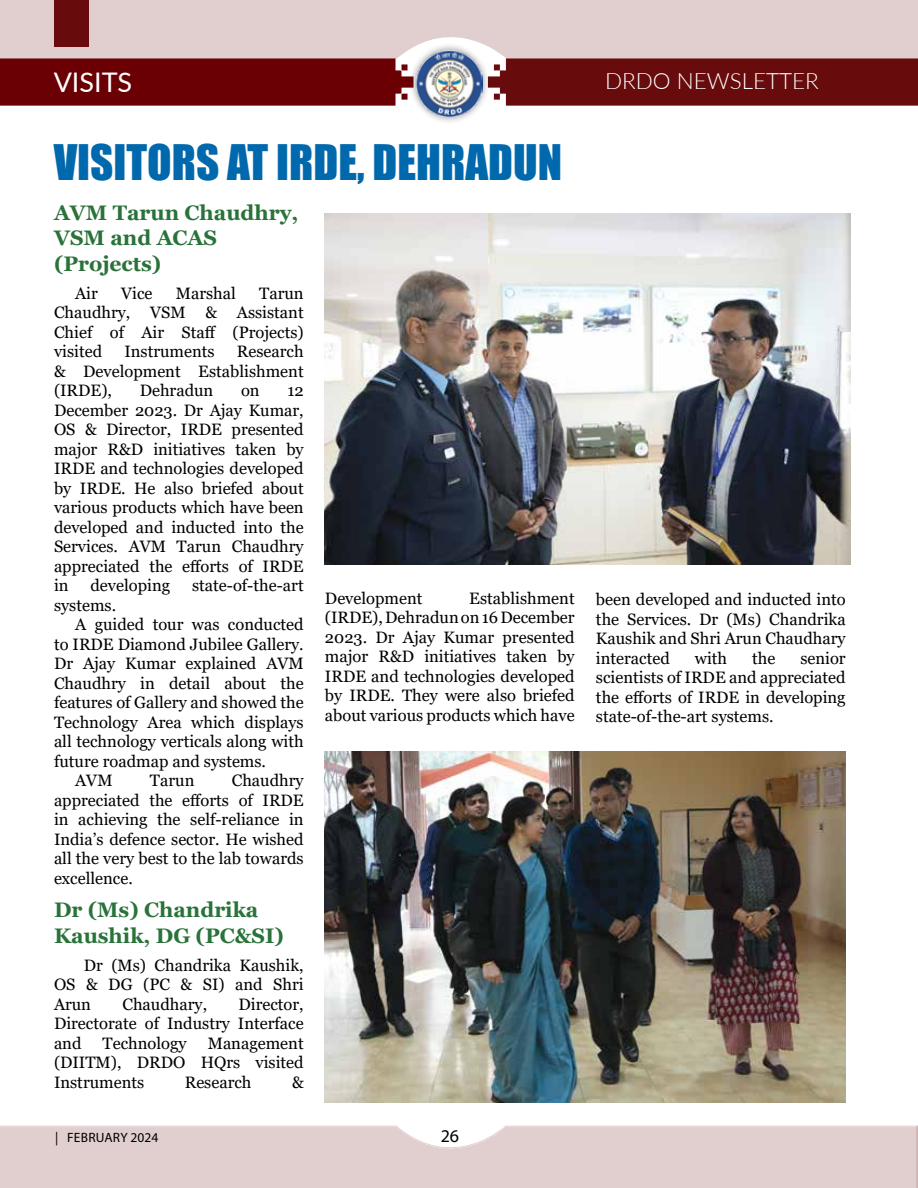
<style>
.page{position:relative;width:918px;height:1188px;background:#fff}
.page>*{position:absolute;margin:0;border:0;box-sizing:border-box;transform-origin:0 0}
.t1{font:45px "Impact";color:#0068ac}
.t2{font:27px "Lato";color:#fff}
.t3{font:300 22.5px "Lato";color:#fff}
.t4{font:700 21px/25.2px "Georgia";color:#297239}
.t5{font:18px "Myriad Pro";color:#000}
.t6{font:16.5px/19.5px "Georgia";color:#000;text-align:justify}
.t7{font:13.5px "Myriad Pro";letter-spacing:.015em;color:#000}
</style>
<div class="page">
<div style="left:0;top:59px;width:409px;height:47px;background:#6b0004"></div>
<div style="left:491px;top:59px;width:427px;height:47px;background:#680b0d"></div>
<div style="left:0;top:0;width:918px;height:59px;background:#e1cfcf"></div>
<svg style="left:0;top:1125px;width:916px;height:2px"></svg>
<div style="left:0;top:1127px;width:916px;height:61px;background:#e1cfcf"></div>
<svg style="left:916px;top:1125px;width:2px;height:63px"></svg>
<div style="left:409px;top:43px;width:82px;height:82px;background:#000;opacity:.5"></div>
<img style="left:417px;top:51px;width:66px;height:66px">
<div style="left:55px;top:0;width:34px;height:46px;background:#680b0d"></div>
<img style="left:324px;top:213px;width:526px;height:351px">
<img style="left:324px;top:752px;width:522px;height:351px">
<h2 class="t2" style="left:54px;top:63px;width:80px">VISITS</h2>
<h3 class="t3" style="left:605px;top:65px;width:215px">DRDO NEWSLETTER</h3>
<h1 class="t1" style="left:54px;top:128px;width:510px">VISITORS AT IRDE, DEHRADUN</h1>
<p class="t4" style="left:54px;top:200px;width:246px">AVM Tarun Chaudhry,<br>VSM and ACAS (Projects)</p>
<p class="t6" style="left:75px;top:284px;width:24px">Air</p>
<p class="t6" style="left:121px;top:284px;width:33px">Vice</p>
<p class="t6" style="left:176px;top:284px;width:62px">Marshal</p>
<p class="t6" style="left:54px;top:284px;width:251px;text-indent:205px">Tarun Chaudhry, VSM &amp; Assistant Chief of Air Staff (Projects) visited</p>
<p class="t6" style="left:54px;top:342px;width:251px;text-indent:183px">Research &amp; Development Establishment (IRDE),</p>
<p class="t6" style="left:124px;top:342px;width:92px">Instruments</p>
<p class="t6" style="left:140px;top:381px;width:75px">Dehradun</p>
<p class="t6" style="left:241px;top:381px;width:20px">on</p>
<p class="t6" style="left:54px;top:381px;width:251px;text-indent:233px">12<br>December 2023. Dr Ajay Kumar, OS &amp; Director, IRDE presented major R&amp;D initiatives taken by IRDE and technologies developed by IRDE. He also briefed about various products which have been developed and inducted into the Services. AVM Tarun Chaudhry appreciated the efforts of IRDE in</p>
<p class="t6" style="left:91px;top:576px;width:81px">developing</p>
<p class="t6" style="left:192px;top:576px;width:113px">state-of-the-art</p>
<p class="t6" style="left:54px;top:596px;width:64px">systems.</p>
<p class="t6" style="left:75px;top:615px;width:230px">A guided tour was conducted</p>
<p class="t6" style="left:54px;top:635px;width:251px">to IRDE Diamond Jubilee Gallery.</p>
<p class="t6" style="left:54px;top:654px;width:251px">Dr Ajay Kumar explained AVM</p>
<p class="t6" style="left:54px;top:674px;width:251px">Chaudhry in detail about the</p>
<p class="t6" style="left:54px;top:693px;width:251px">features of Gallery and showed the</p>
<p class="t6" style="left:54px;top:713px;width:251px">Technology Area which displays</p>
<p class="t6" style="left:54px;top:732px;width:251px">all technology verticals along with</p>
<p class="t6" style="left:54px;top:752px;width:214px">future roadmap and systems.</p>
<p class="t6" style="left:75px;top:771px;width:39px">AVM</p>
<p class="t6" style="left:150px;top:771px;width:46px">Tarun</p>
<p class="t6" style="left:325px;top:589px;width:251px;text-indent:144px">Establishment (IRDE), Dehradun on 16 December 2023. Dr Ajay Kumar presented major R&amp;D initiatives taken by IRDE and technologies developed by IRDE. They were also briefed about various products which have</p>
<p class="t6" style="left:325px;top:589px;width:99px">Development</p>
<p class="t6" style="left:54px;top:771px;width:251px;text-indent:178px">Chaudhry appreciated the efforts of IRDE in achieving the self-reliance in India’s defence sector. He wished all the very best to the lab towards excellence.</p>
<p class="t4" style="left:54px;top:898px;width:231px">Dr (Ms) Chandrika<br>Kaushik, DG (PC&amp;SI)</p>
<p class="t6" style="left:54px;top:955px;width:251px;text-indent:30px">Dr (Ms) Chandrika Kaushik, OS &amp; DG (PC &amp; SI) and Shri Arun</p>
<p class="t6" style="left:122px;top:994px;width:86px">Chaudhary,</p>
<p class="t6" style="left:54px;top:994px;width:251px;text-indent:185px">Director, Directorate of Industry Interface and</p>
<p class="t6" style="left:103px;top:1033px;width:86px">Technology</p>
<p class="t6" style="left:54px;top:1033px;width:251px;text-indent:154px">Management (DIITM), DRDO HQrs visited Instruments</p>
<p class="t6" style="left:185px;top:1072px;width:68px">Research</p>
<p class="t6" style="left:292px;top:1072px;width:13px">&amp;</p>
<p class="t7" style="left:55px;top:1129px;width:105px">| FEBRUARY 2024</p>
<p class="t5" style="left:441px;top:1125px;width:20px">26</p>
<p class="t6" style="left:596px;top:590px;width:251px">been developed and inducted into the Services. Dr (Ms) Chandrika Kaushik and Shri Arun Chaudhary interacted</p>
<p class="t6" style="left:695px;top:649px;width:34px">with</p>
<p class="t6" style="left:752px;top:649px;width:25px">the</p>
<p class="t6" style="left:596px;top:649px;width:251px;text-indent:204px">senior scientists of IRDE and appreciated the efforts of IRDE in developing state-of-the-art systems.</p>
</div>
